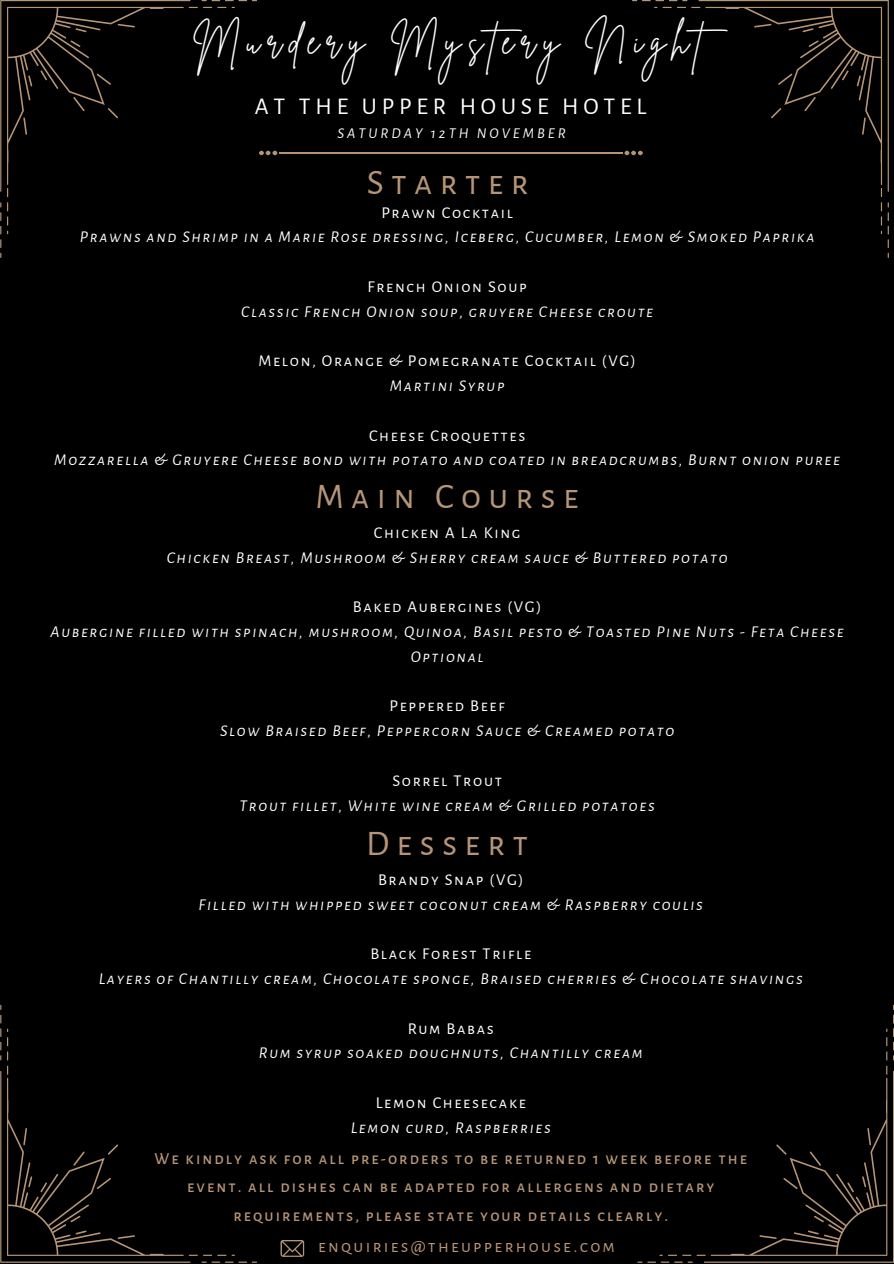
<style>
.page{position:relative;width:894px;height:1264px;background:#fff}
.page>*{position:absolute;margin:0;border:0;box-sizing:border-box;transform-origin:0 0}
.t1{font:36.75px "Brittany Signature";letter-spacing:.2em;color:#fff}
.t2{font:36px "Alegreya Sans SC";letter-spacing:.2em;color:#b69577}
.t3{font:24px "Alegreya Sans SC";letter-spacing:.2em;color:#fff}
.t4{font:18px "Alegreya Sans SC";letter-spacing:.125em;color:#b69577}
.t5{font:italic 16.5px/24.8px "Alegreya Sans SC";letter-spacing:.1em;color:#fff;text-align:center}
.t6{font:16.5px "Alegreya Sans SC";letter-spacing:.1em;color:#fff}
.t7{font:500 16.5px/28.2px "Alegreya Sans SC";letter-spacing:.125em;color:#b69577;text-align:center}
.t8{font:italic 15px "Alegreya Sans SC";letter-spacing:.2em;color:#fff}
</style>
<div class="page">
<div style="left:0;top:0;width:893px;height:1263px;background:#000"></div>
<svg style="left:632px;top:0;width:256px;height:258px"></svg>
<svg style="left:637px;top:1028px;width:256px;height:234px"></svg>
<svg style="left:0;top:0;width:257px;height:258px"></svg>
<svg style="left:0;top:1004px;width:257px;height:258px"></svg>
<svg style="left:280px;top:1240px;width:24px;height:16px"></svg>
<hr style="left:279px;top:152px;width:343px;height:2px;background:#b69577">
<svg style="left:259px;top:151px;width:18px;height:4px"></svg>
<svg style="left:624px;top:151px;width:18px;height:4px"></svg>
<h1 class="t1" style="left:193px;top:17px;width:546px">Murdery Mystery Night</h1>
<h3 class="t3" style="left:255px;top:95px;width:393px">AT THE UPPER HOUSE HOTEL</h3>
<p class="t8" style="left:337px;top:126px;width:229px">SATURDAY 12TH NOVEMBER</p>
<h2 class="t2" style="left:367px;top:165px;width:163px">Starter</h2>
<p class="t6" style="left:381px;top:204px;width:133px">Prawn Cocktail</p>
<p class="t5" style="left:80px;top:225px;width:735px">Prawns and Shrimp in a Marie Rose dressing, Iceberg, Cucumber, Lemon &amp; Smoked Paprika</p>
<p class="t6" style="left:367px;top:279px;width:161px">French Onion Soup</p>
<p class="t5" style="left:241px;top:299px;width:413px">Classic French Onion soup, gruyere Cheese croute</p>
<p class="t6" style="left:258px;top:353px;width:379px">Melon, Orange &amp; Pomegranate Cocktail (VG)</p>
<p class="t5" style="left:390px;top:374px;width:116px">Martini Syrup</p>
<p class="t6" style="left:369px;top:427px;width:158px">Cheese Croquettes</p>
<p class="t5" style="left:54px;top:448px;width:787px">Mozzarella &amp; Gruyere Cheese bond with potato and coated in breadcrumbs, Burnt onion puree</p>
<h2 class="t2" style="left:315px;top:479px;width:265px">Main Course</h2>
<p class="t6" style="left:374px;top:524px;width:148px">Chicken A La King</p>
<p class="t5" style="left:167px;top:545px;width:562px">Chicken Breast, Mushroom &amp; Sherry cream sauce &amp; Buttered potato</p>
<p class="t6" style="left:353px;top:599px;width:190px">Baked Aubergines (VG)</p>
<p class="t5" style="left:51px;top:619px;width:794px">Aubergine filled with spinach, mushroom, Quinoa, Basil pesto &amp; Toasted Pine Nuts - Feta Cheese<br>Optional</p>
<p class="t6" style="left:389px;top:698px;width:117px">Peppered Beef</p>
<p class="t5" style="left:220px;top:719px;width:455px">Slow Braised Beef, Peppercorn Sauce &amp; Creamed potato</p>
<p class="t6" style="left:392px;top:772px;width:111px">Sorrel Trout</p>
<p class="t5" style="left:239px;top:793px;width:416px">Trout fillet, White wine cream &amp; Grilled potatoes</p>
<h2 class="t2" style="left:366px;top:826px;width:164px">Dessert</h2>
<p class="t6" style="left:378px;top:871px;width:147px">Brandy Snap (VG)</p>
<p class="t5" style="left:198px;top:892px;width:505px">Filled with whipped sweet coconut cream &amp; Raspberry coulis</p>
<p class="t6" style="left:370px;top:946px;width:162px">Black Forest Trifle</p>
<p class="t5" style="left:99px;top:966px;width:705px">Layers of Chantilly cream, Chocolate sponge, Braised cherries &amp; Chocolate shavings</p>
<p class="t6" style="left:407px;top:1020px;width:88px">Rum Babas</p>
<p class="t5" style="left:259px;top:1041px;width:385px">Rum syrup soaked doughnuts, Chantilly cream</p>
<p class="t6" style="left:375px;top:1094px;width:152px">Lemon Cheesecake</p>
<p class="t5" style="left:350px;top:1115px;width:201px">Lemon curd, Raspberries</p>
<p class="t7" style="left:155px;top:1145px;width:593px">We kindly ask for all pre-orders to be returned 1 week before the event. all dishes can be adapted for allergens and dietary requirements, please state your details clearly.</p>
<p class="t4" style="left:318px;top:1237px;width:298px">enquiries@theupperhouse.com</p>
</div>
